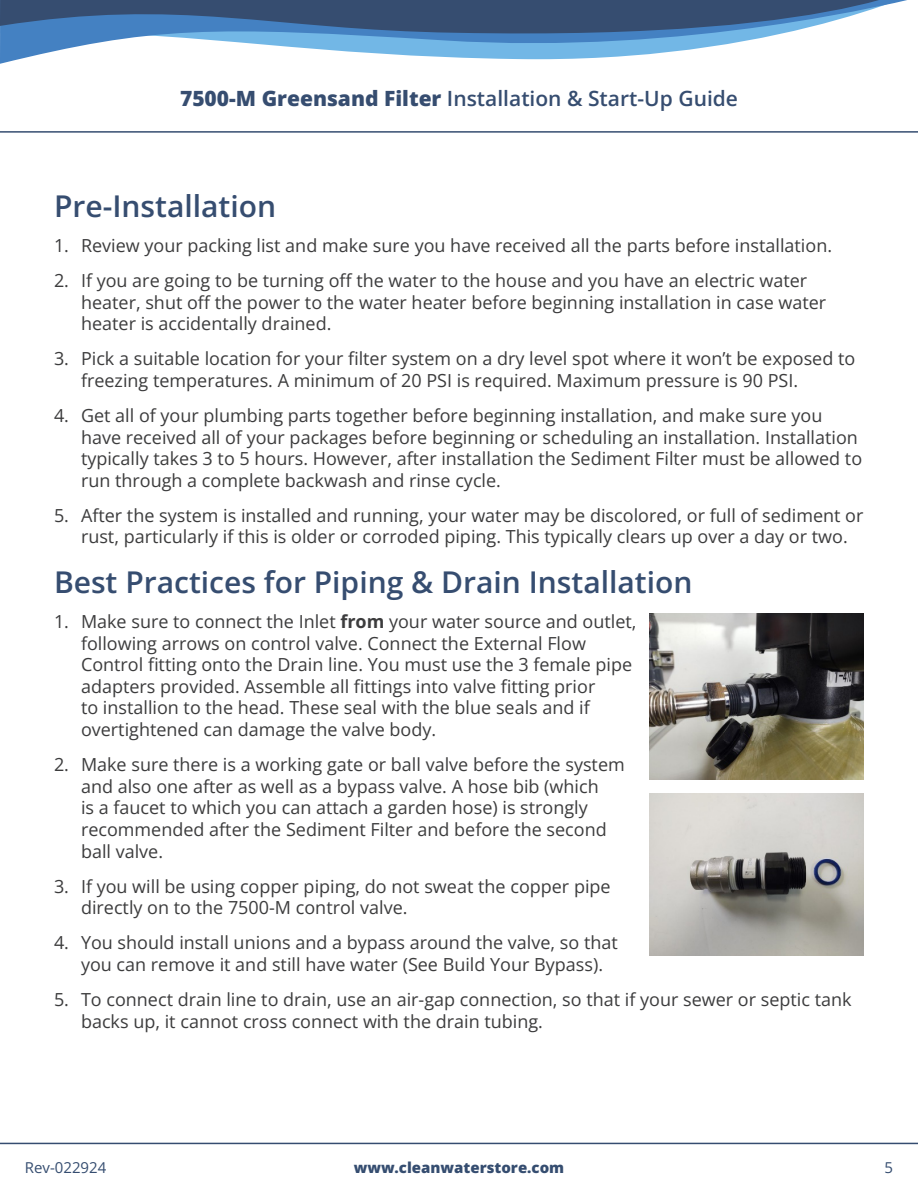
<style>
.page{position:relative;width:918px;height:1188px;background:#fff}
.page>*{position:absolute;margin:0;border:0;box-sizing:border-box;transform-origin:0 0}
.t1{font:600 30px "Open Sans";color:#364d70}
.t2{font:600 21px "Open Sans";color:#364d70}
.t3{font:18px/21.6px "Open Sans";color:#3c3c3d}
.t4{font:800 15px "Open Sans";color:#354d70}
.t5{font:15px "Open Sans";color:#354d70}
.s1{font-weight:800}
.s2{font-weight:700}
</style>
<div class="page">
<svg style="left:0;top:131px;width:918px;height:2px;background:#667893"></svg>
<svg style="left:0;top:1143px;width:918px;height:2px;background:#8695aa"></svg>
<svg style="left:0;top:0;width:907px;height:64px"></svg>
<img style="left:649px;top:614px;width:215px;height:166px">
<img style="left:649px;top:794px;width:215px;height:161px">
<p class="t2" style="left:180px;top:84px;width:560px"><span class="s1">7500-M Greensand Filter</span> Installation &amp; Start-Up Guide</p>
<h1 class="t1" style="left:54px;top:185px;width:224px">Pre-Installation</h1>
<p class="t3" style="left:54px;top:234px;width:780px">1. Review your packing list and make sure you have received all the parts before installation.</p>
<p class="t3" style="left:81px;top:269px;width:747px;text-indent:-27px">2. If you are going to be turning off the water to the house and you have an electric water heater, shut off the power to the water heater before beginning installation in case water heater is accidentally drained.</p>
<p class="t3" style="left:81px;top:347px;width:776px;text-indent:-27px">3. Pick a suitable location for your filter system on a dry level spot where it won’t be exposed to freezing temperatures. A minimum of 20 PSI is required. Maximum pressure is 90 PSI.</p>
<p class="t3" style="left:81px;top:404px;width:783px;text-indent:-27px">4. Get all of your plumbing parts together before beginning installation, and make sure you have received all of your packages before beginning or scheduling an installation. Installation typically takes 3 to 5 hours. However, after installation the Sediment Filter must be allowed to run through a complete backwash and rinse cycle.</p>
<p class="t3" style="left:81px;top:504px;width:784px;text-indent:-27px">5. After the system is installed and running, your water may be discolored, or full of sediment or rust, particularly if this is older or corroded piping. This typically clears up over a day or two.</p>
<h1 class="t1" style="left:54px;top:561px;width:640px">Best Practices for Piping &amp; Drain Installation</h1>
<p class="t3" style="left:81px;top:610px;width:557px;text-indent:-27px">1. Make sure to connect the Inlet <span class="s2">from</span> your water source and outlet, following arrows on control valve. Connect the External Flow Control fitting onto the Drain line. You must use the 3 female pipe adapters provided. Assemble all fittings into valve fitting prior<br>to installion to the head. These seal with the blue seals and if overtightened can damage the valve body.</p>
<p class="t3" style="left:81px;top:753px;width:545px;text-indent:-27px">2. Make sure there is a working gate or ball valve before the system and also one after as well as a bypass valve. A hose bib (which<br>is a faucet to which you can attach a garden hose) is strongly recommended after the Sediment Filter and before the second ball valve.</p>
<p class="t3" style="left:81px;top:875px;width:531px;text-indent:-27px">3. If you will be using copper piping, do not sweat the copper pipe directly on to the 7500-M control valve.</p>
<p class="t3" style="left:81px;top:932px;width:538px;text-indent:-27px">4. You should install unions and a bypass around the valve, so that you can remove it and still have water (See Build Your Bypass).</p>
<p class="t3" style="left:81px;top:988px;width:772px;text-indent:-27px">5. To connect drain line to drain, use an air-gap connection, so that if your sewer or septic tank backs up, it cannot cross connect with the drain tubing.</p>
<p class="t5" style="left:25px;top:1157px;width:83px">Rev-022924</p>
<p class="t4" style="left:354px;top:1157px;width:212px">www.cleanwaterstore.com</p>
<p class="t5" style="left:885px;top:1157px;width:10px">5</p>
</div>
